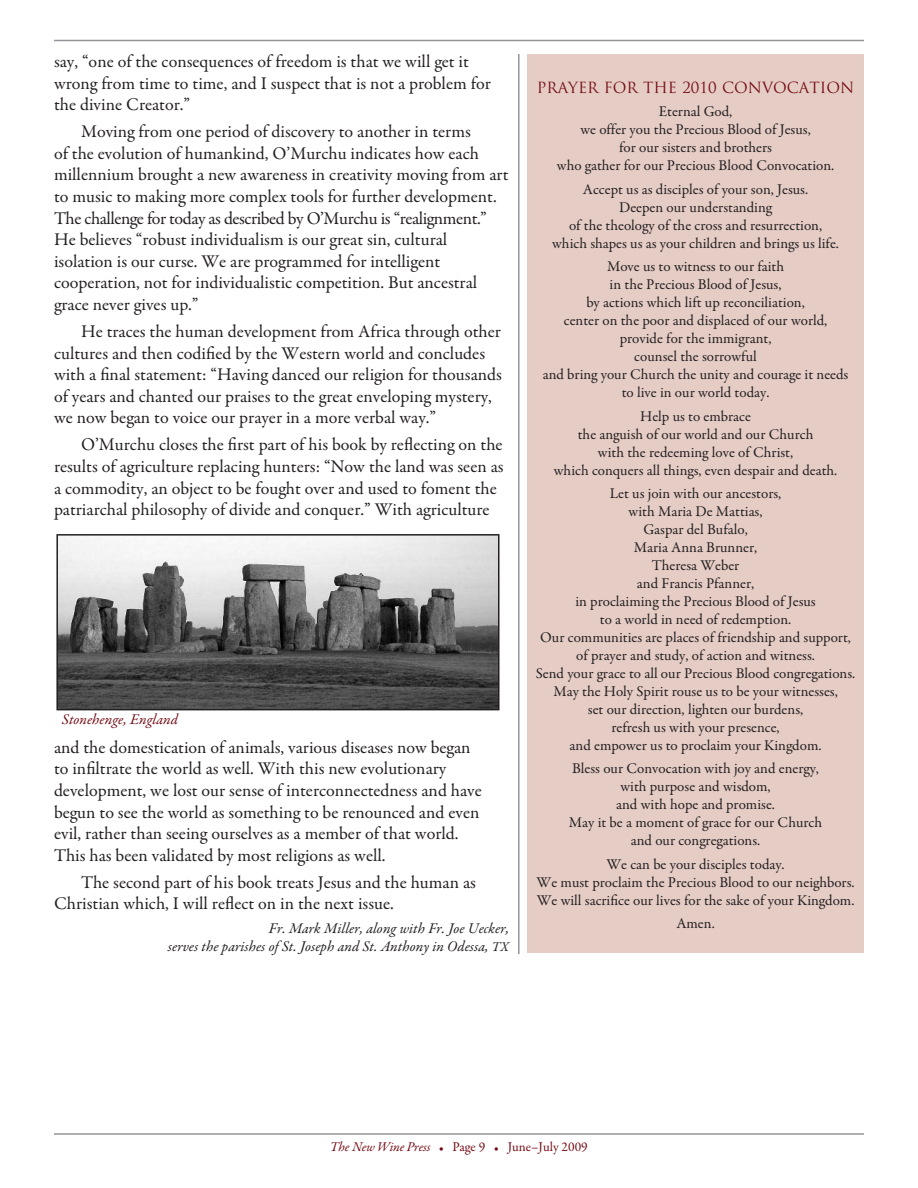
<style>
.page{position:relative;width:918px;height:1188px;background:#fff}
.page>*{position:absolute;margin:0;border:0;box-sizing:border-box;transform-origin:0 0}
.t1{font:18px/21.6px "Garamond Premr Pro";color:#231f20}
.t2{font:15px/18px "Garamond Premr Pro";color:#231f20;text-align:center}
.t3{font:italic 15px/18px "Garamond Premr Pro";color:#231f20;text-align:right}
.t4{font:15px "Trajan Pro";color:#750c15}
.t5{font:italic 15px "Garamond Premr Pro";color:#750c15}
.t6{font:13.5px "Garamond Premr Pro";color:#750c15}
.s1{font-size:13.5px}
.s2{font-style:italic}
.s3{font-size:10.5px}
</style>
<div class="page">
<hr style="left:54px;top:40px;width:810px;height:1px;background:#939598">
<hr style="left:54px;top:1133px;width:810px;height:2px;background:#939598">
<img style="left:59px;top:537px;width:438px;height:170px">
<div style="left:56px;top:534px;width:444px;height:176px;border:2px solid #231f20"></div>
<div style="left:527px;top:55px;width:337px;height:898px;background:#e5ccc5"></div>
<hr style="left:518px;top:54px;width:2px;height:900px;background:#939598">
<p class="t1" style="left:54px;top:52px;width:438px">say, “one of the consequences of freedom is that we will get it wrong from time to time, and I suspect that is not a problem for the divine Creator.”</p>
<p class="t1" style="left:54px;top:122px;width:456px;text-indent:27px">Moving from one period of discovery to another in terms<br>of the evolution of humankind, O’Murchu indicates how each millennium brought a new awareness in creativity moving from art to music to making more complex tools for further development.<br>The challenge for today as described by O’Murchu is “realignment.” He believes “robust individualism is our great sin, cultural isolation is our curse. We are programmed for intelligent cooperation, not for individualistic competition. But ancestral grace never gives up.”</p>
<p class="t1" style="left:54px;top:322px;width:450px;text-indent:27px">He traces the human development from Africa through other cultures and then codified by the Western world and concludes with a final statement: “Having danced our religion for thousands of years and chanted our praises to the great enveloping mystery, we now began to voice our prayer in a more verbal way.”</p>
<p class="t1" style="left:54px;top:436px;width:451px;text-indent:27px">O’Murchu closes the first part of his book by reflecting on the results of agriculture replacing hunters: “Now the land was seen as a commodity, an object to be fought over and used to foment the patriarchal philosophy of divide and conquer.” With agriculture</p>
<p class="t5" style="left:62px;top:714px;width:117px">stonehenge, England</p>
<p class="t1" style="left:54px;top:738px;width:429px">and the domestication of animals, various diseases now began to infiltrate the world as well. With this new evolutionary development, we lost our sense of interconnectedness and have begun to see the world as something to be renounced and even evil, rather than seeing ourselves as a member of that world.<br>This has been validated by most religions as well.</p>
<p class="t1" style="left:54px;top:873px;width:423px;text-indent:27px">The second part of his book treats Jesus and the human as<br>Christian which, I will reflect on in the next issue.</p>
<p class="t3" style="left:168px;top:921px;width:343px">Fr. Mark Miller, along with Fr. Joe Uecker,<br>serves the parishes of st. Joseph and st. Anthony in Odessa, <span class="s1">Tx</span></p>
<p class="t4" style="left:537px;top:82px;width:319px">PRAYER FOR THE 2010 CONVOCATION</p>
<p class="t2" style="left:557px;top:104px;width:279px">Eternal God,<br>we offer you the Precious Blood of Jesus,<br>for our sisters and brothers<br>who gather for our Precious Blood Convocation.</p>
<p class="t2" style="left:552px;top:181px;width:288px">Accept us as disciples of your son, Jesus.<br>Deepen our understanding<br>of the theology of the cross and resurrection, which shapes us as your children and brings us life.</p>
<p class="t2" style="left:543px;top:259px;width:307px">Move us to witness to our faith<br>in the Precious Blood of Jesus,<br>by actions which lift up reconciliation,<br>center on the poor and displaced of our world, provide for the immigrant,<br>counsel the sorrowful<br>and bring your Church the unity and courage it needs to live in our world today.</p>
<p class="t2" style="left:554px;top:408px;width:285px">Help us to embrace<br>the anguish of our world and our Church<br>with the redeeming love of Christ,<br>which conquers all things, even despair and death.</p>
<p class="t2" style="left:536px;top:486px;width:321px">Let us join with our ancestors,<br>with Maria De Mattias,<br>Gaspar del Bufalo,<br>Maria Anna Brunner,<br>Theresa Weber<br>and Francis Pfanner,<br>in proclaiming the Precious Blood of Jesus<br>to a world in need of redemption.<br>Our communities are places of friendship and support, of prayer and study, of action and witness.<br>Send your grace to all our Precious Blood congregations.<br>May the Holy Spirit rouse us to be your witnesses,<br>set our direction, lighten our burdens,<br>refresh us with your presence,<br>and empower us to proclaim your Kingdom.</p>
<p class="t2" style="left:569px;top:761px;width:255px">Bless our Convocation with joy and energy, with purpose and wisdom,<br>and with hope and promise.<br>May it be a moment of grace for our Church and our congregations.</p>
<p class="t2" style="left:537px;top:856px;width:319px">We can be your disciples today.<br>We must proclaim the Precious Blood to our neighbors.<br>We will sacrifice our lives for the sake of your Kingdom.</p>
<p class="t2" style="left:676px;top:916px;width:40px">Amen.</p>
<p class="t6" style="left:330px;top:1142px;width:259px"><span class="s2">The New Wine Press</span> <span class="s3">•</span> Page 9 <span class="s3">•</span> June–July 2009</p>
</div>
